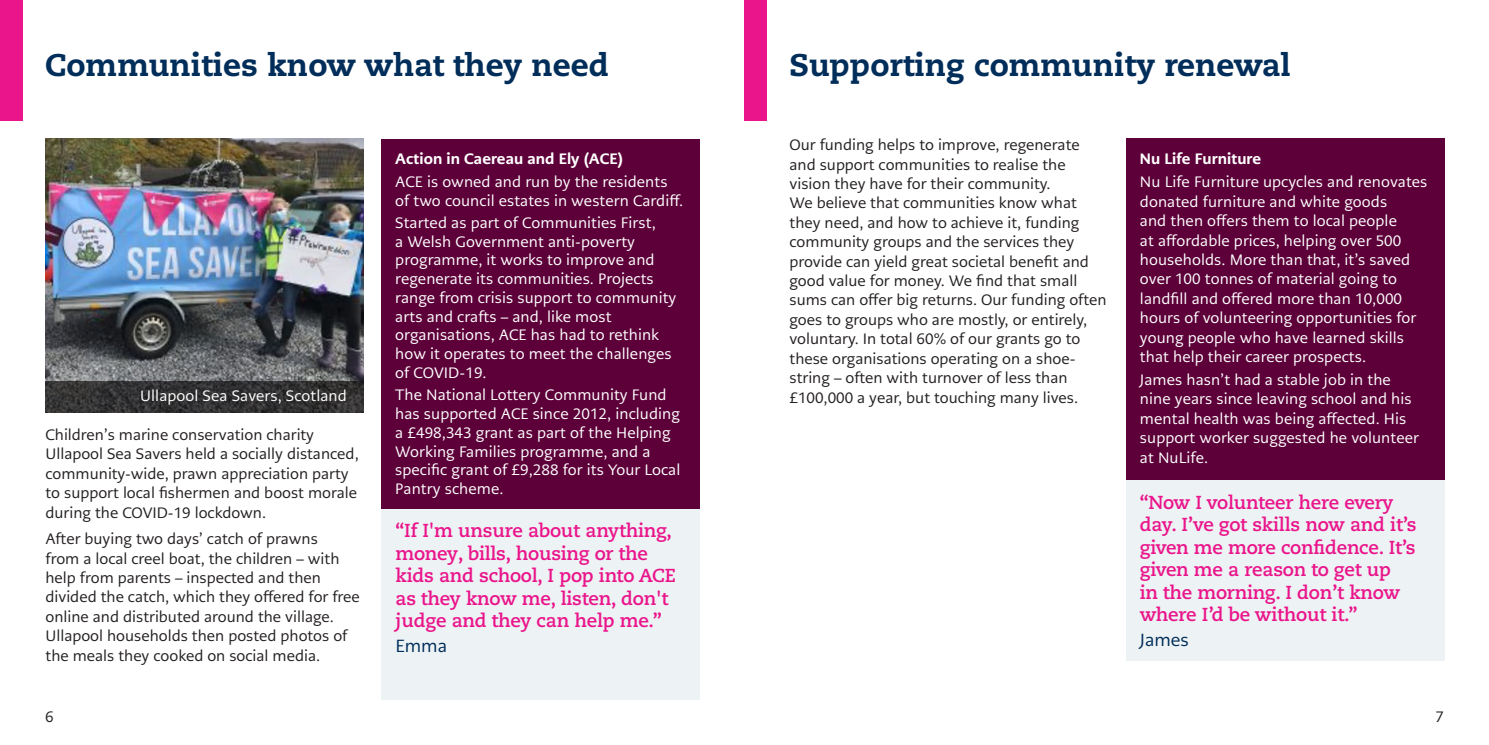
<style>
.page{position:relative;width:1489px;height:745px;background:#fff}
.page>*{position:absolute;margin:0;border:0;box-sizing:border-box;transform-origin:0 0}
.t1{font:800 31.25px "Caecilia LT Pro 85";color:#002d59}
.t2{font:700 18.75px/22.5px "Caecilia LT Pro 75";letter-spacing:-.01em;color:#ea148b}
.t3{font:17.5px "PMN Caecilia Sans Text";color:#002d59}
.Body_copy{font:15px/18.8px "PMN Caecilia Sans Text";letter-spacing:.005em;color:#fff}
.Body_copy-2{font:15px/19.4px "PMN Caecilia Sans Text";color:#231f20}
.Body_copy-3{font:800 15px "PMN Caecilia Sans Text";letter-spacing:.005em;color:#fff}
</style>
<div class="page">
<div style="left:0;top:0;width:22px;height:120px;background:#ea148b"></div>
<div style="left:744px;top:0;width:23px;height:120px;background:#ea148b"></div>
<img style="left:45px;top:139px;width:318px;height:241px">
<svg style="left:45px;top:380px;width:319px;height:32px;background:#343435"></svg>
<div style="left:381px;top:508px;width:318px;height:191px;background:#edf2f4"></div>
<div style="left:381px;top:139px;width:318px;height:369px;background:#5d0039"></div>
<div style="left:1125px;top:479px;width:319px;height:181px;background:#edf2f4"></div>
<div style="left:1125px;top:139px;width:319px;height:340px;background:#5d0039"></div>
<p class="t1" style="left:45px;top:43px;width:565px">Communities know what they need</p>
<p class="Body_copy" style="left:140px;top:386px;width:208px">Ullapool Sea Savers, Scotland</p>
<p class="Body_copy-2" style="left:45px;top:424px;width:315px">Children’s marine conservation charity Ullapool Sea Savers held a socially distanced, community-wide, prawn appreciation party to support local fishermen and boost morale during the COVID-19 lockdown.</p>
<p class="Body_copy-2" style="left:45px;top:528px;width:316px">After buying two days’ catch of prawns<br>from a local creel boat, the children – with help from parents – inspected and then divided the catch, which they offered for free online and distributed around the village.<br>Ullapool households then posted photos of the meals they cooked on social media.</p>
<p class="Body_copy-3" style="left:395px;top:149px;width:229px">Action in Caereau and Ely (ACE)</p>
<p class="Body_copy" style="left:395px;top:172px;width:289px">ACE is owned and run by the residents of two council estates in western Cardiff.</p>
<p class="Body_copy" style="left:395px;top:213px;width:282px">Started as part of Communities First,<br>a Welsh Government anti-poverty programme, it works to improve and regenerate its communities. Projects range from crisis support to community arts and crafts – and, like most organisations, ACE has had to rethink how it operates to meet the challenges of COVID-19.</p>
<p class="Body_copy" style="left:395px;top:385px;width:286px">The National Lottery Community Fund has supported ACE since 2012, including a £498,343 grant as part of the Helping Working Families programme, and a specific grant of £9,288 for its Your Local Pantry scheme.</p>
<p class="t2" style="left:395px;top:518px;width:282px">“If I'm unsure about anything, money, bills, housing or the kids and school, I pop into ACE as they know me, listen, don't judge and they can help me.”</p>
<p class="t3" style="left:395px;top:634px;width:53px">Emma</p>
<p class="t1" style="left:789px;top:43px;width:502px">Supporting community renewal</p>
<p class="Body_copy-2" style="left:789px;top:135px;width:318px">Our funding helps to improve, regenerate and support communities to realise the vision they have for their community.<br>We believe that communities know what they need, and how to achieve it, funding community groups and the services they provide can yield great societal benefit and good value for money. We find that small sums can offer big returns. Our funding often goes to groups who are mostly, or entirely, voluntary. In total 60% of our grants go to these organisations operating on a shoe&shy;string – often with turnover of less than £100,000 a year, but touching many lives.</p>
<p class="Body_copy-3" style="left:1139px;top:149px;width:123px">Nu Life Furniture</p>
<p class="Body_copy" style="left:1139px;top:172px;width:289px;line-height:19.4px">Nu Life Furniture upcycles and renovates donated furniture and white goods<br>and then offers them to local people<br>at affordable prices, helping over 500 households. More than that, it’s saved over 100 tonnes of material going to landfill and offered more than 10,000 hours of volunteering opportunities for young people who have learned skills that help their career prospects.</p>
<p class="Body_copy" style="left:1139px;top:369px;width:280px;line-height:19.4px">James hasn’t had a stable job in the nine years since leaving school and his mental health was being affected. His support worker suggested he volunteer at NuLife.</p>
<p class="t2" style="left:1139px;top:490px;width:278px">“Now I volunteer here every day. I’ve got skills now and it’s given me more confidence. It’s given me a reason to get up<br>in the morning. I don’t know where I’d be without it.”</p>
<p class="t3" style="left:1139px;top:628px;width:51px">James</p>
<p class="Body_copy-2" style="left:45px;top:706px;width:10px">6</p>
<p class="Body_copy-2" style="left:1435px;top:706px;width:10px">7</p>
</div>
